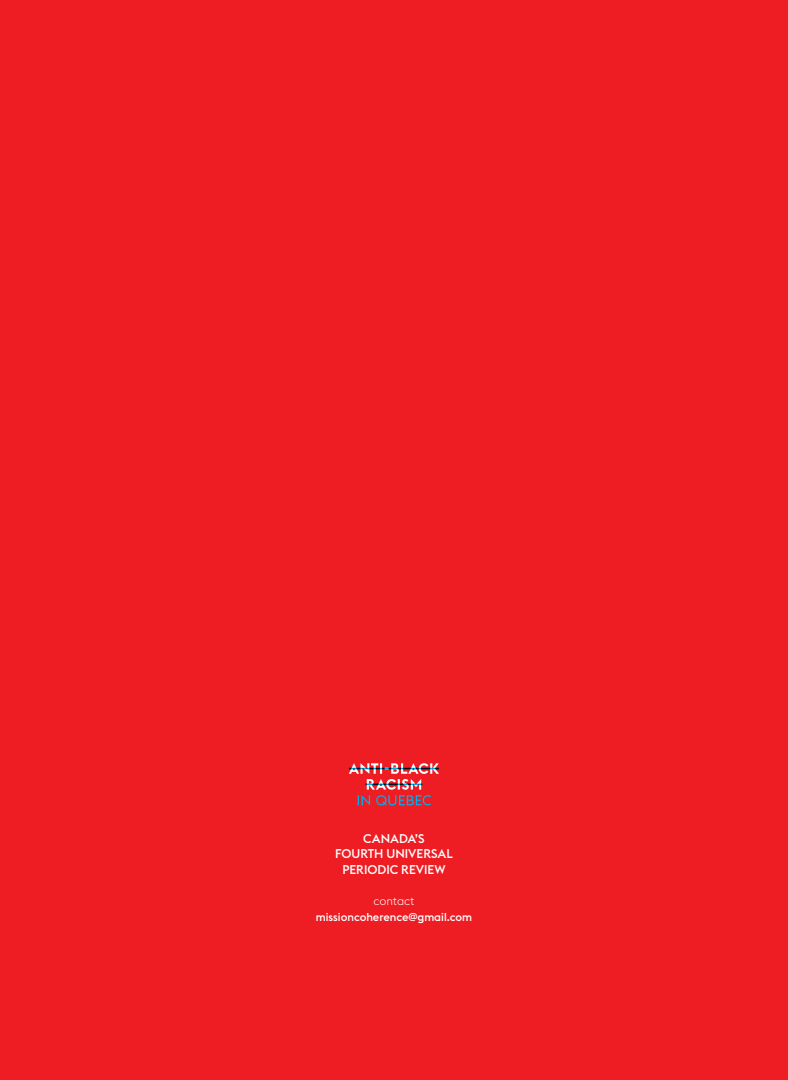
<style>
.page{position:relative;width:788px;height:1080px;background:#ee1d23}
.page>*{position:absolute;margin:0;border:0;box-sizing:border-box;transform-origin:0 0}
.t1{font:500 12.5px/15.6px "Euclid Flex";color:#fff;text-align:center}
.t2{font:500 11.25px "Euclid Flex";color:#fff}
.t3{font:300 11.25px "Euclid Flex";color:#fff}
</style>
<div class="page">
<svg style="left:349px;top:763px;width:90px;height:42px"></svg>
<hr style="left:349px;top:768px;width:90px;height:1px;background:#00aeef">
<hr style="left:365px;top:784px;width:57px;height:1px;background:#00aeef">
<p class="t1" style="left:335px;top:830px;width:119px">CANADA’S<br>FOURTH UNIVERSAL<br>PERIODIC REVIEW</p>
<p class="t3" style="left:373px;top:895px;width:42px">contact</p>
<p class="t2" style="left:316px;top:910px;width:158px">missioncoherence@gmail.com</p>
</div>
